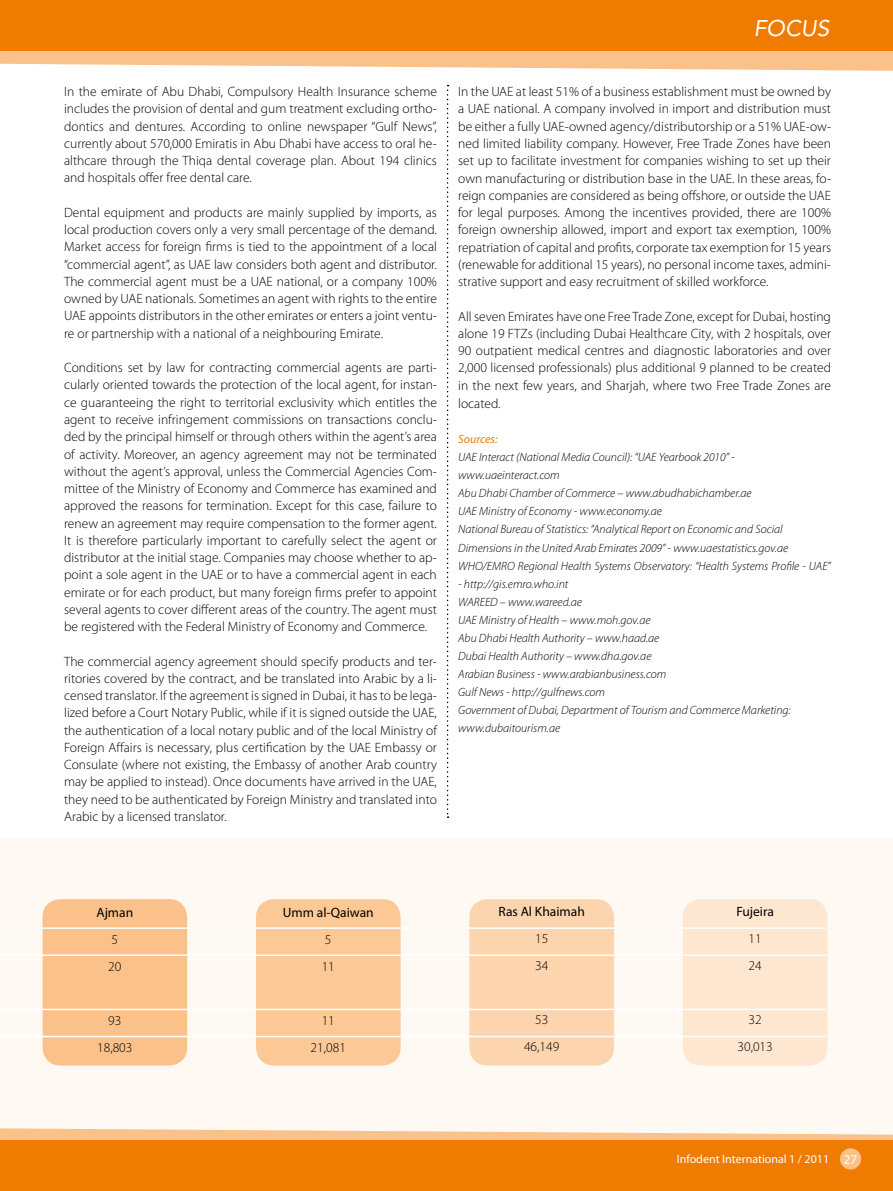
<style>
.page{position:relative;width:893px;height:1191px;background:#fff}
.page>*{position:absolute;margin:0;border:0;box-sizing:border-box;transform-origin:0 0}
.t1{font:italic 22.5px "Avenir";color:#fff}
.t2{font:300 13.5px/17.2px "Myriad Pro";color:#000;text-align:justify}
.t3{font:13.5px/27px "Myriad Pro";color:#000;text-align:center}
.t4{font:13.5px "Myriad Pro";color:#fff}
.t5{font:italic 300 12px/18px "Myriad Pro";color:#000}
.t6{font:12px "Myriad Pro";color:#fff}
.s1{font-weight:400;color:#ef7c00}
.s2{font-weight:300}
</style>
<div class="page">
<div style="left:0;top:837px;width:893px;height:336px;background:#fff9f4"></div>
<div style="left:256px;top:899px;width:145px;height:166px;background:#fbc896;border-radius:18px"></div>
<div style="left:469px;top:899px;width:145px;height:166px;background:#fcd4ae;border-radius:18px"></div>
<div style="left:683px;top:899px;width:144px;height:166px;background:#fde7d1;border-radius:18px"></div>
<div style="left:43px;top:899px;width:144px;height:166px;background:#fac18a;border-radius:18px"></div>
<hr style="left:0;top:954px;width:826px;height:2px;background:#fff">
<hr style="left:0;top:1008px;width:826px;height:2px;background:#fff">
<hr style="left:0;top:1035px;width:826px;height:2px;background:#fff">
<hr style="left:0;top:927px;width:826px;height:2px;background:#fff">
<svg style="left:0;top:1128px;width:893px;height:12px;fill:#fac18a"></svg>
<div style="left:0;top:1140px;width:893px;height:51px;background:#ef7c00"></div>
<svg style="left:0;top:51px;width:893px;height:20px;fill:#fac18a"></svg>
<div style="left:0;top:0;width:893px;height:51px;background:#ef7c00"></div>
<div style="left:840px;top:1148px;width:21px;height:21px;background:#fac18a;border-radius:50%"></div>
<svg style="left:447px;top:85px;width:2px;height:733px"></svg>
<p class="t2" style="left:64px;top:83px;width:374px">In the emirate of Abu Dhabi, Compulsory Health Insurance scheme includes the provision of dental and gum treatment excluding ortho&shy;dontics and dentures. According to online newspaper “Gulf News”, currently about 570,000 Emiratis in Abu Dhabi have access to oral he&shy;althcare through the Thiqa dental coverage plan. About 194 clinics and hospitals offer free dental care.</p>
<p class="t2" style="left:64px;top:204px;width:374px">Dental equipment and products are mainly supplied by imports, as local production covers only a very small percentage of the demand.<br>Market access for foreign firms is tied to the appointment of a local “commercial agent”, as UAE law considers both agent and distributor.<br>The commercial agent must be a UAE national, or a company 100% owned by UAE nationals. Sometimes an agent with rights to the entire UAE appoints distributors in the other emirates or enters a joint ventu&shy;re or partnership with a national of a neighbouring Emirate.</p>
<p class="t2" style="left:64px;top:359px;width:374px">Conditions set by law for contracting commercial agents are parti&shy;cularly oriented towards the protection of the local agent, for instan&shy;ce guaranteeing the right to territorial exclusivity which entitles the agent to receive infringement commissions on transactions conclu&shy;ded by the principal himself or through others within the agent’s area of activity. Moreover, an agency agreement may not be terminated without the agent’s approval, unless the Commercial Agencies Com&shy;mittee of the Ministry of Economy and Commerce has examined and approved the reasons for termination. Except for this case, failure to renew an agreement may require compensation to the former agent.<br>It is therefore particularly important to carefully select the agent or distributor at the initial stage. Companies may choose whether to ap&shy;point a sole agent in the UAE or to have a commercial agent in each emirate or for each product, but many foreign firms prefer to appoint several agents to cover different areas of the country. The agent must be registered with the Federal Ministry of Economy and Commerce.</p>
<p class="t2" style="left:64px;top:652px;width:374px">The commercial agency agreement should specify products and ter&shy;ritories covered by the contract, and be translated into Arabic by a li&shy;censed translator. If the agreement is signed in Dubai, it has to be lega&shy;lized before a Court Notary Public, while if it is signed outside the UAE, the authentication of a local notary public and of the local Ministry of Foreign Affairs is necessary, plus certification by the UAE Embassy or Consulate (where not existing, the Embassy of another Arab country may be applied to instead). Once documents have arrived in the UAE, they need to be authenticated by Foreign Ministry and translated into Arabic by a licensed translator.</p>
<p class="t1" style="left:754px;top:15px;width:77px">FOCUS</p>
<p class="t2" style="left:458px;top:83px;width:374px">In the UAE at least 51% of a business establishment must be owned by a UAE national. A company involved in import and distribution must be either a fully UAE-owned agency/distributorship or a 51% UAE-ow&shy;ned limited liability company. However, Free Trade Zones have been set up to facilitate investment for companies wishing to set up their own manufacturing or distribution base in the UAE. In these areas, fo&shy;reign companies are considered as being offshore, or outside the UAE for legal purposes. Among the incentives provided, there are 100% foreign ownership allowed, import and export tax exemption, 100% repatriation of capital and profits, corporate tax exemption for 15 years (renewable for additional 15 years), no personal income taxes, admini&shy;strative support and easy recruitment of skilled workforce.</p>
<p class="t2" style="left:458px;top:307px;width:374px">All seven Emirates have one Free Trade Zone, except for Dubai, hosting alone 19 FTZs (including Dubai Healthcare City, with 2 hospitals, over 90 outpatient medical centres and diagnostic laboratories and over 2,000 licensed professionals) plus additional 9 planned to be created in the next few years, and Sharjah, where two Free Trade Zones are located.</p>
<p class="t5" style="left:458px;top:430px;width:374px"><span class="s1">Sources:<br></span>UAE Interact (National Media Council): “UAE Yearbook 2010” - www.uaeinteract.com<br>Abu Dhabi Chamber of Commerce – www.abudhabichamber.ae<br>UAE Ministry of Economy - www.economy.ae<br>National Bureau of Statistics: “Analytical Report on Economic and Social Dimensions in the United Arab Emirates 2009” - www.uaestatistics.gov.ae WHO/EMRO Regional Health Systems Observatory: “Health Systems Profile - UAE”</p>
<p class="t5" style="left:458px;top:574px;width:334px">- http://gis.emro.who.int<br>WAREED – www.wareed.ae<br>UAE Ministry of Health – www.moh.gov.ae<br>Abu Dhabi Health Authority – www.haad.ae<br>Dubai Health Authority – www.dha.gov.ae<br>Arabian Business - www.arabianbusiness.com<br>Gulf News - http://gulfnews.com<br>Government of Dubai, Department of Tourism and Commerce Marketing: www.dubaitourism.ae</p>
<p class="t3" style="left:96px;top:899px;width:38px">Ajman<br><span class="s2">5<br>20</span></p>
<p class="t2" style="left:97px;top:1007px;width:37px;line-height:27px;text-align:center">93<br>18,803</p>
<p class="t3" style="left:283px;top:899px;width:92px">Umm al-Qaiwan<br><span class="s2">5<br>11</span></p>
<p class="t2" style="left:311px;top:1007px;width:37px;line-height:27px;text-align:center">11<br>21,081</p>
<p class="t3" style="left:499px;top:897px;width:88px">Ras Al Khaimah<br><span class="s2">15<br>34</span></p>
<p class="t2" style="left:524px;top:1005px;width:37px;line-height:27px;text-align:center">53<br>46,149</p>
<p class="t3" style="left:736px;top:897px;width:39px">Fujeira<br><span class="s2">11<br>24</span></p>
<p class="t2" style="left:737px;top:1005px;width:37px;line-height:27px;text-align:center">32<br>30,013</p>
<p class="t6" style="left:677px;top:1151px;width:154px">Infodent International 1 / 2011</p>
<p class="t4" style="left:843px;top:1151px;width:15px">27</p>
</div>
